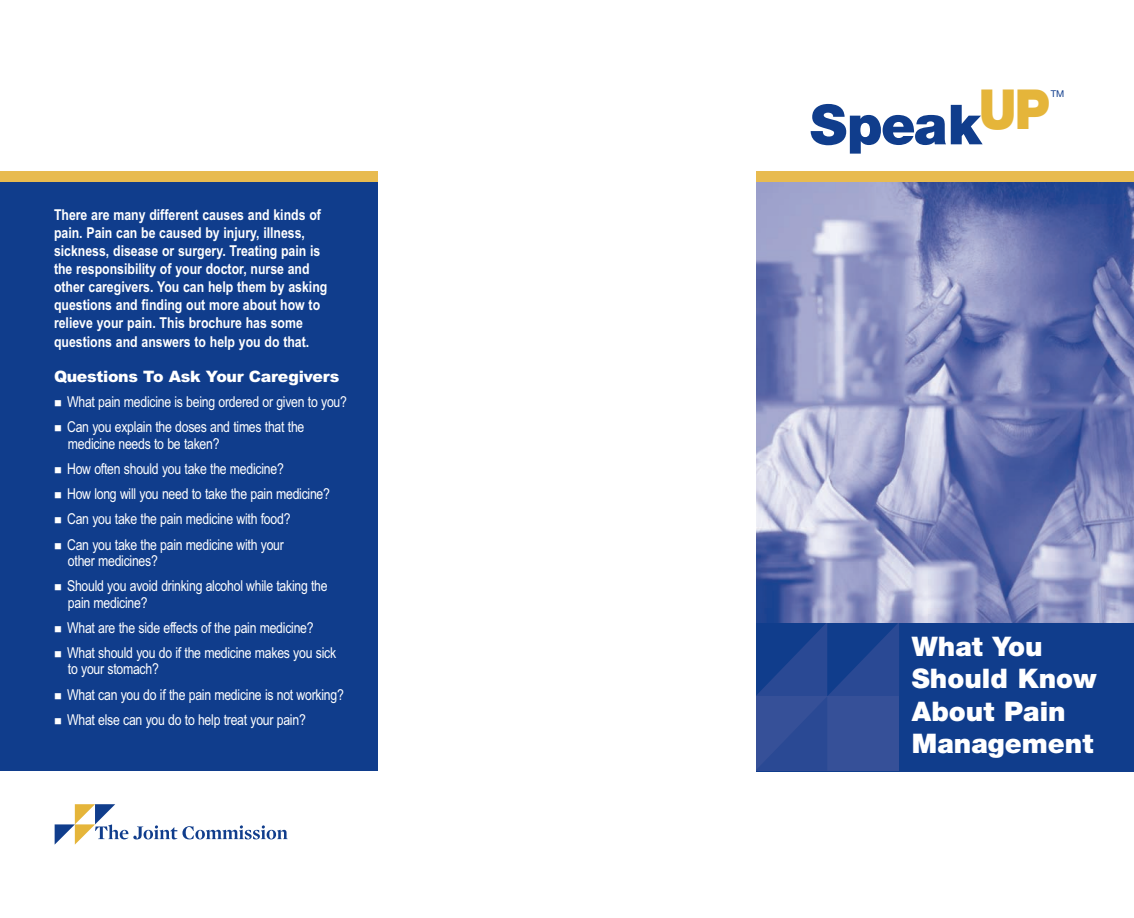
<style>
.page{position:relative;width:1134px;height:918px;background:#fff}
.page>*{position:absolute;margin:0;border:0;box-sizing:border-box;transform-origin:0 0}
.t1{font:900 55.2px "Helvetica Neue";letter-spacing:-.035em;color:#103d8c}
.t2{font:900 27px/32.4px "Helvetica Neue";color:#fff}
.t3{font:900 15.75px "Arial";letter-spacing:-.02em;color:#fff}
.t4{font:15px/16.5px "Arial Narrow";letter-spacing:-.02em;color:#fff}
.t5{font:700 15px/18.1px "Arial Narrow";color:#fff}
.t6{font:9.3px "Helvetica Neue";color:#103d8c}
</style>
<div class="page">
<div style="left:756px;top:171px;width:378px;height:133px;background:#e8bb50"></div>
<div style="left:756px;top:622px;width:378px;height:149px;background:#103d8c"></div>
<svg style="left:756px;top:623px;width:143px;height:148px"></svg>
<div style="left:0;top:171px;width:378px;height:133px;background:#e8bb50"></div>
<div style="left:0;top:182px;width:378px;height:589px;background:#103d8c"></div>
<svg style="left:55px;top:804px;width:233px;height:41px"></svg>
<img style="left:756px;top:182px;width:378px;height:441px">
<p class="t5" style="left:54px;top:206px;width:275px">There are many different causes and kinds of pain. Pain can be caused by injury, illness, sickness, disease or surgery. Treating pain is the responsibility of your doctor, nurse and other caregivers. You can help them by asking questions and finding out more about how to relieve your pain. This brochure has some questions and answers to help you do that.</p>
<p class="t3" style="left:54px;top:368px;width:287px">Questions To Ask Your Caregivers</p>
<p class="t4" style="left:54px;top:394px;width:295px">■ What pain medicine is being ordered or given to you?</p>
<p class="t4" style="left:68px;top:419px;width:238px;text-indent:-14px">■ Can you explain the doses and times that the medicine needs to be taken?</p>
<p class="t4" style="left:54px;top:461px;width:231px">■ How often should you take the medicine?</p>
<p class="t4" style="left:54px;top:486px;width:278px">■ How long will you need to take the pain medicine?</p>
<p class="t4" style="left:54px;top:511px;width:238px">■ Can you take the pain medicine with food?</p>
<p class="t4" style="left:68px;top:536px;width:217px;text-indent:-14px">■ Can you take the pain medicine with your other medicines?</p>
<p class="t4" style="left:68px;top:578px;width:261px;text-indent:-14px">■ Should you avoid drinking alcohol while taking the pain medicine?</p>
<p class="t4" style="left:54px;top:619px;width:261px">■ What are the side effects of the pain medicine?</p>
<p class="t4" style="left:68px;top:645px;width:270px;text-indent:-14px">■ What should you do if the medicine makes you sick to your stomach?</p>
<p class="t4" style="left:54px;top:686px;width:291px">■ What can you do if the pain medicine is not working?</p>
<p class="t4" style="left:54px;top:711px;width:253px">■ What else can you do to help treat your pain?</p>
<h1 class="t1" style="left:810px;top:105px;width:241px">Speak<sup>UP</sup></h1>
<p class="t6" style="left:1051px;top:91px;width:15px">TM</p>
<h2 class="t2" style="left:912px;top:632px;width:186px">What You<br>Should Know<br>About Pain<br>Management</h2>
</div>
